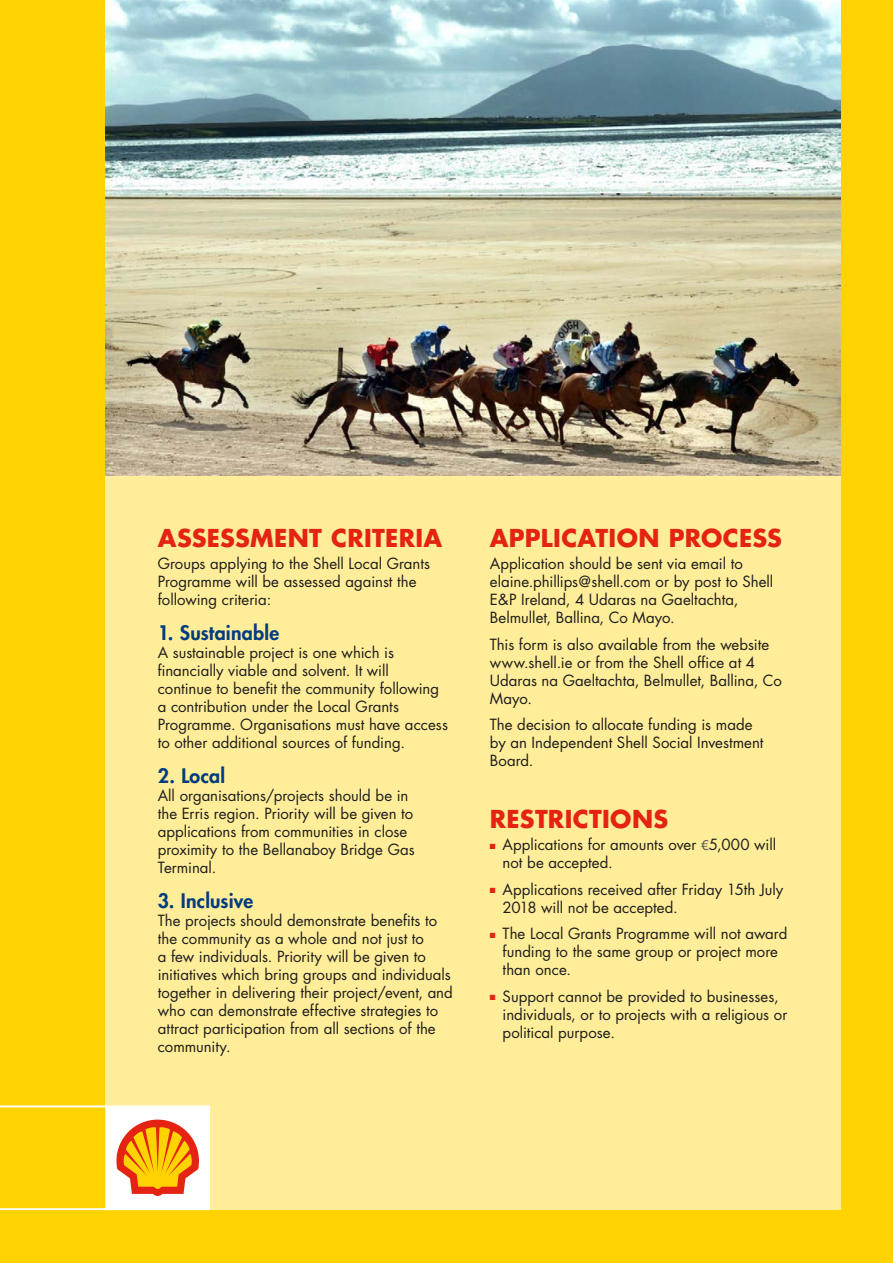
<style>
.page{position:relative;width:893px;height:1263px;background:#ffd300}
.page>*{position:absolute;margin:0;border:0;box-sizing:border-box;transform-origin:0 0}
.t1{font:700 24px "Futura";letter-spacing:.015em;color:#e42313}
.t2{font:800 19.5px "Futura";letter-spacing:.01em;color:#023b7e}
.t3{font:15px/18px "Futura";color:#1d1d1b}
.s1{color:#e42313}
.s2{font-family:"Bliss Pro";font-weight:300;color:#575756}
</style>
<div class="page">
<div style="left:105px;top:370px;width:735px;height:840px;background:#ffed99"></div>
<div style="left:105px;top:1105px;width:105px;height:105px;background:#fff;border:2px solid #fff"></div>
<svg style="left:0;top:1105px;width:107px;height:105px"></svg>
<svg style="left:116px;top:1119px;width:83px;height:77px"></svg>
<img style="left:105px;top:0;width:735px;height:475px">
<h1 class="t1" style="left:158px;top:522px;width:286px">ASSESSMENT CRITERIA</h1>
<p class="t3" style="left:158px;top:555px;width:274px">Groups applying to the Shell Local Grants<br>Programme will be assessed against the following criteria:</p>
<h2 class="t2" style="left:158px;top:621px;width:123px">1. Sustainable</h2>
<p class="t3" style="left:158px;top:644px;width:292px">A sustainable project is one which is financially viable and solvent. It will<br>continue to benefit the community following a contribution under the Local Grants Programme. Organisations must have access to other additional sources of funding.</p>
<h2 class="t2" style="left:158px;top:764px;width:69px">2. Local</h2>
<p class="t3" style="left:158px;top:787px;width:258px">All organisations/projects should be in the Erris region. Priority will be given to applications from communities in close proximity to the Bellanaboy Bridge Gas Terminal.</p>
<h2 class="t2" style="left:158px;top:889px;width:97px">3. Inclusive</h2>
<p class="t3" style="left:158px;top:912px;width:297px">The projects should demonstrate benefits to the community as a whole and not just to<br>a few individuals. Priority will be given to initiatives which bring groups and individuals together in delivering their project/event, and who can demonstrate effective strategies to attract participation from all sections of the community.</p>
<h1 class="t1" style="left:490px;top:522px;width:294px">APPLICATION PROCESS</h1>
<p class="t3" style="left:490px;top:555px;width:285px">Application should be sent via email to elaine.phillips@shell.com or by post to Shell E&amp;P Ireland, 4 Udaras na Gaeltachta, Belmullet, Ballina, Co Mayo.</p>
<p class="t3" style="left:490px;top:635px;width:294px">This form is also available from the website www.shell.ie or from the Shell office at 4<br>Udaras na Gaeltachta, Belmullet, Ballina, Co Mayo.</p>
<p class="t3" style="left:490px;top:716px;width:275px">The decision to allocate funding is made by an Independent Shell Social Investment<br>Board.</p>
<h1 class="t1" style="left:490px;top:803px;width:180px">RESTRICTIONS</h1>
<p class="t3" style="left:503px;top:836px;width:275px;text-indent:-13px"><span class="s1">■</span> Applications for amounts over <span class="s2">€</span>5,000 will not be accepted.</p>
<p class="t3" style="left:503px;top:880px;width:282px;text-indent:-13px"><span class="s1">■</span> Applications received after Friday 15th July<br>2018 will not be accepted.</p>
<p class="t3" style="left:503px;top:925px;width:286px;text-indent:-13px"><span class="s1">■</span> The Local Grants Programme will not award funding to the same group or project more than once.</p>
<p class="t3" style="left:503px;top:987px;width:286px;text-indent:-13px"><span class="s1">■</span> Support cannot be provided to businesses, individuals, or to projects with a religious or political purpose.</p>
</div>
